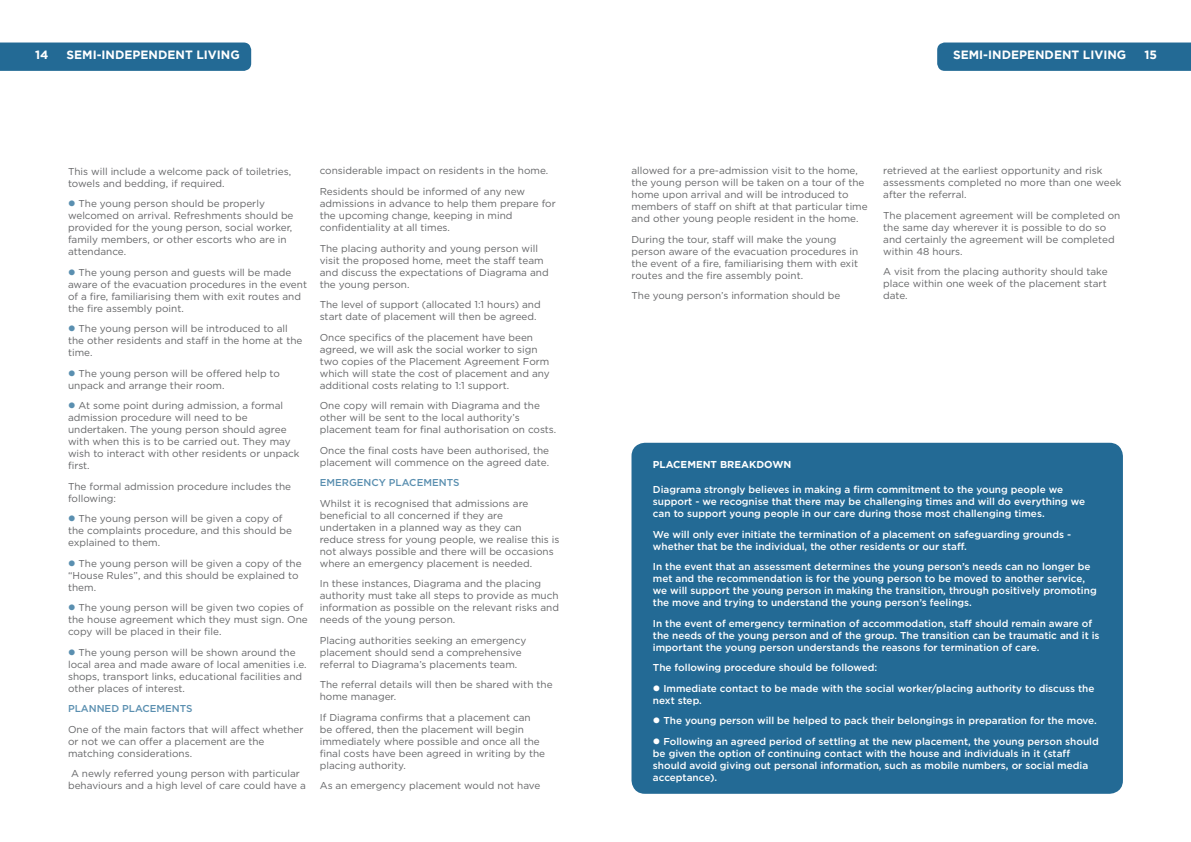
<style>
.page{position:relative;width:1191px;height:842px;background:#fff}
.page>*{position:absolute;margin:0;border:0;box-sizing:border-box;transform-origin:0 0}
.t1{font:700 12px "Gotham";color:#fff}
.t2{font:10px/12px "Gotham";color:#646567}
.t3{font:500 10px/12px "Gotham";color:#fff}
.t4{font:500 10px "Gotham";color:#5a8fb0}
.t5{font:700 10px "Gotham";color:#fff}
.s1{color:#5a8fb0}
</style>
<div class="page">
<div style="left:937px;top:43px;width:254px;height:28px;background:#236a95"></div>
<div style="left:0;top:43px;width:251px;height:28px;background:#236a95"></div>
<div style="left:633px;top:444px;width:488px;height:348px;background:#236a95;border-radius:12px"></div>
<div style="left:631px;top:443px;width:492px;height:351px;border:3px solid #236a95;border-radius:12px"></div>
<p class="t1" style="left:35px;top:47px;width:15px">14</p>
<p class="t1" style="left:67px;top:47px;width:175px">SEMI-INDEPENDENT LIVING</p>
<p class="t1" style="left:953px;top:48px;width:175px">SEMI-INDEPENDENT LIVING</p>
<p class="t1" style="left:1144px;top:48px;width:14px">15</p>
<p class="t2" style="left:68px;top:165px;width:225px">This will include a welcome pack of toiletries, towels and bedding, if required.</p>
<p class="t2" style="left:68px;top:197px;width:227px"><span class="s1">●</span> The young person should be properly welcomed on arrival. Refreshments should be provided for the young person, social worker, family members, or other escorts who are in attendance.</p>
<p class="t2" style="left:68px;top:266px;width:240px"><span class="s1">●</span> The young person and guests will be made aware of the evacuation procedures in the event of a fire, familiarising them with exit routes and the fire assembly point.</p>
<p class="t2" style="left:68px;top:322px;width:236px"><span class="s1">●</span> The young person will be introduced to all the other residents and staff in the home at the time.</p>
<p class="t2" style="left:68px;top:367px;width:213px"><span class="s1">●</span> The young person will be offered help to unpack and arrange their room.</p>
<p class="t2" style="left:68px;top:399px;width:233px"><span class="s1">●</span> At some point during admission, a formal admission procedure will need to be undertaken. The young person should agree with when this is to be carried out. They may wish to interact with other residents or unpack first.</p>
<p class="t2" style="left:68px;top:480px;width:225px">The formal admission procedure includes the following:</p>
<p class="t2" style="left:68px;top:512px;width:225px"><span class="s1">●</span> The young person will be given a copy of the complaints procedure, and this should be explained to them.</p>
<p class="t2" style="left:68px;top:557px;width:235px"><span class="s1">●</span> The young person will be given a copy of the “House Rules”, and this should be explained to them.</p>
<p class="t2" style="left:68px;top:601px;width:241px"><span class="s1">●</span> The young person will be given two copies of the house agreement which they must sign. One copy will be placed in their file.</p>
<p class="t2" style="left:68px;top:646px;width:240px"><span class="s1">●</span> The young person will be shown around the local area and made aware of local amenities i.e. shops, transport links, educational facilities and other places of interest.</p>
<p class="t4" style="left:68px;top:703px;width:126px">PLANNED PLACEMENTS</p>
<p class="t2" style="left:68px;top:723px;width:237px">One of the main factors that will affect whether or not we can offer a placement are the matching considerations.</p>
<p class="t2" style="left:68px;top:767px;width:239px;text-align:center">A newly referred young person with particular behaviours and a high level of care could have a</p>
<p class="t2" style="left:320px;top:161px;width:230px;line-height:20.5px">considerable impact on residents in the home.<br>Residents should be informed of any new</p>
<p class="t2" style="left:320px;top:197px;width:237px">admissions in advance to help them prepare for the upcoming change, keeping in mind confidentiality at all times.</p>
<p class="t2" style="left:320px;top:242px;width:230px">The placing authority and young person will visit the proposed home, meet the staff team and discuss the expectations of Diagrama and the young person.</p>
<p class="t2" style="left:320px;top:298px;width:222px">The level of support (allocated 1:1 hours) and start date of placement will then be agreed.</p>
<p class="t2" style="left:320px;top:331px;width:231px">Once specifics of the placement have been agreed, we will ask the social worker to sign two copies of the Placement Agreement Form which will state the cost of placement and any additional costs relating to 1:1 support.</p>
<p class="t2" style="left:320px;top:399px;width:238px">One copy will remain with Diagrama and the other will be sent to the local authority’s placement team for final authorisation on costs.</p>
<p class="t2" style="left:320px;top:444px;width:231px">Once the final costs have been authorised, the placement will commence on the agreed date.</p>
<p class="t4" style="left:320px;top:477px;width:141px">EMERGENCY PLACEMENTS</p>
<p class="t2" style="left:320px;top:497px;width:241px">Whilst it is recognised that admissions are beneficial to all concerned if they are undertaken in a planned way as they can<br>reduce stress for young people, we realise this is not always possible and there will be occasions where an emergency placement is needed.</p>
<p class="t2" style="left:320px;top:577px;width:241px">In these instances, Diagrama and the placing authority must take all steps to provide as much information as possible on the relevant risks and needs of the young person.</p>
<p class="t2" style="left:320px;top:634px;width:208px">Placing authorities seeking an emergency placement should send a comprehensive referral to Diagrama’s placements team.</p>
<p class="t2" style="left:320px;top:678px;width:234px">The referral details will then be shared with the home manager.</p>
<p class="t2" style="left:320px;top:711px;width:227px">If Diagrama confirms that a placement can be offered, then the placement will begin immediately where possible and once all the final costs have been agreed in writing by the placing authority.</p>
<p class="t2" style="left:320px;top:779px;width:222px">As an emergency placement would not have</p>
<p class="t2" style="left:631px;top:165px;width:238px">allowed for a pre-admission visit to the home, the young person will be taken on a tour of the home upon arrival and will be introduced to members of staff on shift at that particular time and other young people resident in the home.</p>
<p class="t2" style="left:631px;top:233px;width:228px">During the tour, staff will make the young person aware of the evacuation procedures in the event of a fire, familiarising them with exit routes and the fire assembly point.</p>
<p class="t2" style="left:631px;top:290px;width:210px">The young person’s information should be</p>
<p class="t2" style="left:883px;top:165px;width:240px">retrieved at the earliest opportunity and risk assessments completed no more than one week after the referral.</p>
<p class="t2" style="left:883px;top:209px;width:239px">The placement agreement will be completed on the same day wherever it is possible to do so and certainly the agreement will be completed within 48 hours.</p>
<p class="t2" style="left:883px;top:266px;width:226px;text-align:justify">A visit from the placing authority should take place within one week of the placement start date.</p>
<p class="t5" style="left:653px;top:458px;width:140px">PLACEMENT BREAKDOWN</p>
<p class="t3" style="left:653px;top:483px;width:434px">Diagrama strongly believes in making a firm commitment to the young people we support - we recognise that there may be challenging times and will do everything we can to support young people in our care during those most challenging times.</p>
<p class="t3" style="left:653px;top:528px;width:420px">We will only ever initiate the termination of a placement on safeguarding grounds - whether that be the individual, the other residents or our staff.</p>
<p class="t3" style="left:653px;top:560px;width:445px">In the event that an assessment determines the young person’s needs can no longer be met and the recommendation is for the young person to be moved to another service, we will support the young person in making the transition, through positively promoting the move and trying to understand the young person’s feelings.</p>
<p class="t3" style="left:653px;top:617px;width:448px">In the event of emergency termination of accommodation, staff should remain aware of the needs of the young person and of the group. The transition can be traumatic and it is important the young person understands the reasons for termination of care.</p>
<p class="t3" style="left:653px;top:661px;width:226px">The following procedure should be followed:</p>
<p class="t3" style="left:653px;top:682px;width:443px">● Immediate contact to be made with the social worker/placing authority to discuss the next step.</p>
<p class="t3" style="left:653px;top:714px;width:445px">● The young person will be helped to pack their belongings in preparation for the move.</p>
<p class="t3" style="left:653px;top:735px;width:447px">● Following an agreed period of settling at the new placement, the young person should be given the option of continuing contact with the house and individuals in it (staff should avoid giving out personal information, such as mobile numbers, or social media acceptance).</p>
</div>
